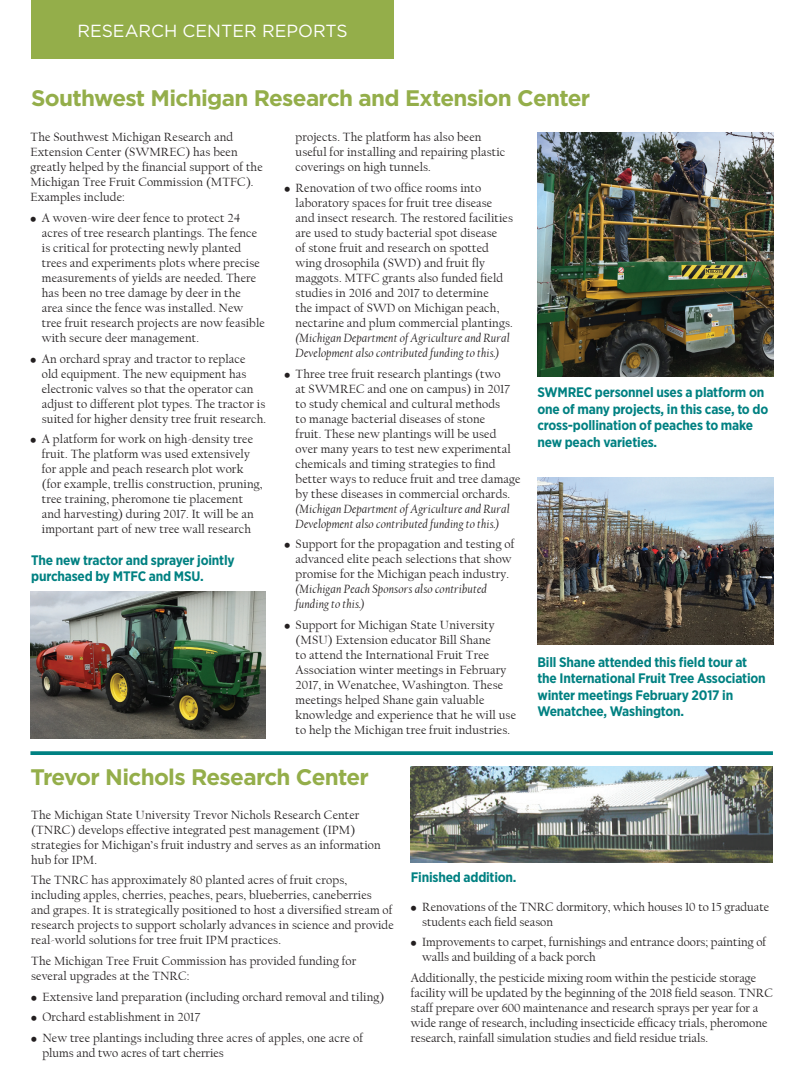
<style>
.page{position:relative;width:810px;height:1080px;background:#fff}
.page>*{position:absolute;margin:0;border:0;box-sizing:border-box;transform-origin:0 0}
.t1{font:700 22.5px "Gotham";letter-spacing:-.03em;color:#94ae4a}
.t2{font:17.5px "Gotham";color:#fff}
.t3{font:700 13.75px/16.5px "Gotham Narrow";letter-spacing:-.015em;color:#008182}
.t4{font:12.5px/15px "Californian FB";letter-spacing:.01em;color:#231f20}
.t5{font:italic 12.5px/15px "Californian FB";letter-spacing:.01em;color:#231f20}
</style>
<div class="page">
<div style="left:31px;top:0;width:363px;height:58px;background:#94ae4a"></div>
<svg style="left:30px;top:751px;width:743px;height:4px;background:#108989"></svg>
<img style="left:411px;top:767px;width:362px;height:95px">
<img style="left:537px;top:478px;width:237px;height:167px">
<img style="left:537px;top:132px;width:237px;height:244px">
<img style="left:30px;top:592px;width:236px;height:146px">
<h2 class="t2" style="left:77px;top:20px;width:272px">RESEARCH CENTER REPORTS</h2>
<h1 class="t1" style="left:31px;top:83px;width:561px">Southwest Michigan Research and Extension Center</h1>
<p class="t4" style="left:31px;top:130px;width:234px">The Southwest Michigan Research and Extension Center (SWMREC) has been greatly helped by the financial support of the Michigan Tree Fruit Commission (MTFC).<br>Examples include:</p>
<p class="t4" style="left:42px;top:211px;width:225px;text-indent:-11px">Ū A woven-wire deer fence to protect 24 acres of tree research plantings. The fence is critical for protecting newly planted trees and experiments plots where precise measurements of yields are needed. There has been no tree damage by deer in the area since the fence was installed. New tree fruit research projects are now feasible with secure deer management.</p>
<p class="t4" style="left:42px;top:351px;width:226px;text-indent:-11px">Ū An orchard spray and tractor to replace<br>old equipment. The new equipment has electronic valves so that the operator can adjust to different plot types. The tractor is suited for higher density tree fruit research.</p>
<p class="t4" style="left:42px;top:432px;width:222px;text-indent:-11px">Ū A platform for work on high-density tree fruit. The platform was used extensively for apple and peach research plot work (for example, trellis construction, pruning, tree training, pheromone tie placement and harvesting) during 2017. It will be an important part of new tree wall research</p>
<p class="t4" style="left:296px;top:130px;width:211px">projects. The platform has also been useful for installing and repairing plastic coverings on high tunnels.</p>
<p class="t4" style="left:296px;top:181px;width:219px;text-indent:-11px">Ū Renovation of two office rooms into laboratory spaces for fruit tree disease and insect research. The restored facilities are used to study bacterial spot disease<br>of stone fruit and research on spotted wing drosophila (SWD) and fruit fly maggots. MTFC grants also funded field studies in 2016 and 2017 to determine<br>the impact of SWD on Michigan peach, nectarine and plum commercial plantings.</p>
<p class="t5" style="left:296px;top:331px;width:216px">(Michigan Department of Agriculture and Rural<br>Development also contributed funding to this.)</p>
<p class="t4" style="left:296px;top:366px;width:227px;text-indent:-11px">Ū Three tree fruit research plantings (two<br>at SWMREC and one on campus) in 2017 to study chemical and cultural methods<br>to manage bacterial diseases of stone<br>fruit. These new plantings will be used over many years to test new experimental chemicals and timing strategies to find better ways to reduce fruit and tree damage by these diseases in commercial orchards.</p>
<p class="t5" style="left:296px;top:501px;width:216px">(Michigan Department of Agriculture and Rural<br>Development also contributed funding to this.)</p>
<p class="t4" style="left:296px;top:537px;width:220px;text-indent:-11px">Ū Support for the propagation and testing of advanced elite peach selections that show promise for the Michigan peach industry.</p>
<p class="t5" style="left:296px;top:582px;width:193px">(Michigan Peach Sponsors also contributed funding to this.)</p>
<p class="t4" style="left:296px;top:617px;width:222px;text-indent:-11px">Ū Support for Michigan State University (MSU) Extension educator Bill Shane<br>to attend the International Fruit Tree Association winter meetings in February 2017, in Wenatchee, Washington. These meetings helped Shane gain valuable knowledge and experience that he will use to help the Michigan tree fruit industries.</p>
<h1 class="t1" style="left:31px;top:762px;width:340px">Trevor Nichols Research Center</h1>
<p class="t4" style="left:31px;top:807px;width:351px">The Michigan State University Trevor Nichols Research Center (TNRC) develops effective integrated pest management (IPM) strategies for Michigan’s fruit industry and serves as an information hub for IPM.</p>
<p class="t4" style="left:31px;top:873px;width:364px">The TNRC has approximately 80 planted acres of fruit crops, including apples, cherries, peaches, pears, blueberries, caneberries and grapes. It is strategically positioned to host a diversified stream of research projects to support scholarly advances in science and provide real-world solutions for tree fruit IPM practices.</p>
<p class="t4" style="left:31px;top:954px;width:327px">The Michigan Tree Fruit Commission has provided funding for several upgrades at the TNRC:</p>
<p class="t4" style="left:31px;top:986px;width:355px;line-height:20.6px">Ū Extensive land preparation (including orchard removal and tiling)<br>Ū Orchard establishment in 2017<br>Ū New tree plantings including three acres of apples, one acre of</p>
<p class="t4" style="left:42px;top:1045px;width:183px">plums and two acres of tart cherries</p>
<p class="t3" style="left:537px;top:384px;width:232px">SWMREC personnel uses a platform on one of many projects, in this case, to do cross-pollination of peaches to make new peach varieties.</p>
<p class="t3" style="left:31px;top:552px;width:205px">The new tractor and sprayer jointly purchased by MTFC and MSU.</p>
<p class="t3" style="left:537px;top:654px;width:230px">Bill Shane attended this field tour at the International Fruit Tree Association winter meetings February 2017 in Wenatchee, Washington.</p>
<p class="t3" style="left:411px;top:869px;width:107px">Finished addition.</p>
<p class="t4" style="left:422px;top:899px;width:348px;text-indent:-11px">Ū Renovations of the TNRC dormitory, which houses 10 to 15 graduate students each field season</p>
<p class="t4" style="left:422px;top:935px;width:345px;text-indent:-11px">Ū Improvements to carpet, furnishings and entrance doors; painting of walls and building of a back porch</p>
<p class="t4" style="left:411px;top:970px;width:364px">Additionally, the pesticide mixing room within the pesticide storage facility will be updated by the beginning of the 2018 field season. TNRC staff prepare over 600 maintenance and research sprays per year for a wide range of research, including insecticide efficacy trials, pheromone research, rainfall simulation studies and field residue trials.</p>
</div>
